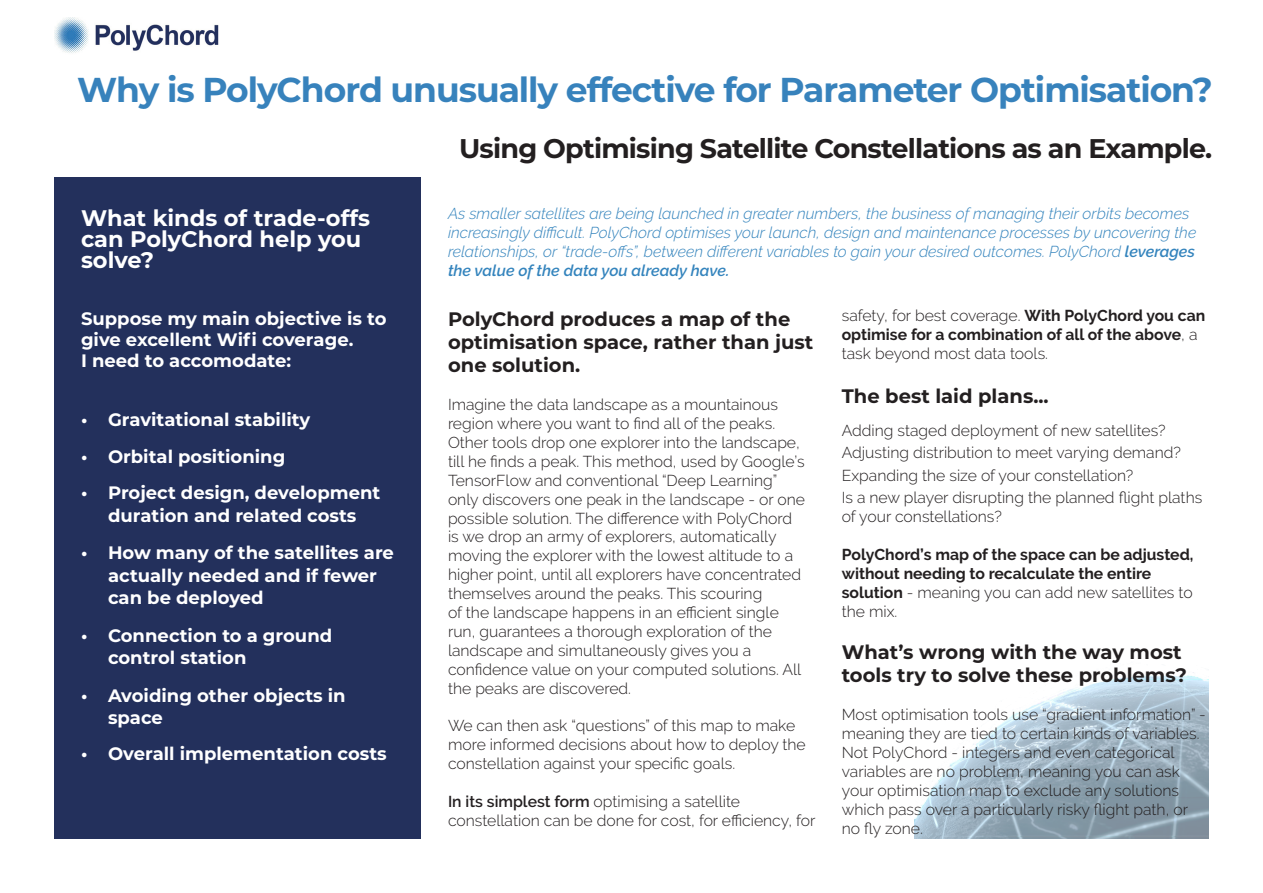
<style>
.page{position:relative;width:1263px;height:893px;background:#fff}
.page>*{position:absolute;margin:0;border:0;box-sizing:border-box;transform-origin:0 0}
.Titles_Red{font:700 34.5px "Montserrat";letter-spacing:-.03em;color:#3782bc}
.Subtitles_black{font:700 27px "Montserrat";letter-spacing:-.03em;color:#231f20}
.Paragraph_White{font:700 22.5px/21px "Montserrat";color:#fff}
.Paragraph_Black{font:700 19.5px/23.4px "Montserrat";color:#231f20}
.Paragraph_White-2{font:700 18px/22.5px "Montserrat";color:#fff}
.Paragraph_Black-2{font:300 15.75px/18.9px "Raleway";color:#231f20}
.Paragraph_Italic_Red{font:italic 300 15.75px/18.9px "Raleway";color:#3484bd}
.Paragraph_Black-3{font:700 15.75px/18.9px "Raleway";color:#231f20}
.s1{font-weight:600}
.s2{font-weight:300}
</style>
<div class="page">
<img style="left:914px;top:672px;width:295px;height:167px">
<div style="left:54px;top:178px;width:367px;height:661px;background:#23305c"></div>
<img style="left:54px;top:17px;width:165px;height:36px">
<p class="Titles_Red" style="left:77px;top:65px;width:1137px">Why is PolyChord unusually effective for Parameter Optimisation?</p>
<p class="Subtitles_black" style="left:459px;top:129px;width:755px">Using Optimising Satellite Constellations as an Example.</p>
<p class="Paragraph_White" style="left:81px;top:207px;width:291px">What kinds of trade-offs can PolyChord help you solve?</p>
<p class="Paragraph_White-2" style="left:81px;top:308px;width:307px;line-height:21px">Suppose my main objective is to give excellent Wifi coverage.<br>I need to accomodate:</p>
<p class="Paragraph_White-2" style="left:81px;top:407px;width:231px">• Gravitational stability</p>
<p class="Paragraph_White-2" style="left:81px;top:445px;width:206px">• Orbital positioning</p>
<p class="Paragraph_White-2" style="left:81px;top:481px;width:301px;text-align:center">• Project design, development duration and related costs</p>
<p class="Paragraph_White-2" style="left:108px;top:541px;width:287px;text-indent:-27px">• How many of the satellites are actually needed and if fewer can be deployed</p>
<p class="Paragraph_White-2" style="left:108px;top:623px;width:226px;text-indent:-27px">• Connection to a ground control station</p>
<p class="Paragraph_White-2" style="left:108px;top:683px;width:239px;text-indent:-27px">• Avoiding other objects in space</p>
<p class="Paragraph_White-2" style="left:81px;top:742px;width:307px">• Overall implementation costs</p>
<p class="Paragraph_Italic_Red" style="left:448px;top:204px;width:750px">As smaller satellites are being launched in greater numbers, the business of managing their orbits becomes increasingly difficult. PolyChord optimises your launch, design and maintenance processes by uncovering the relationships, or “trade-offs”, between different variables to gain your desired outcomes. PolyChord <span class="s1">leverages the value of the data you already have.</span></p>
<p class="Paragraph_Black" style="left:448px;top:306px;width:367px">PolyChord produces a map of the optimisation space, rather than just one solution.</p>
<p class="Paragraph_Black-2" style="left:448px;top:395px;width:359px">Imagine the data landscape as a mountainous region where you want to find all of the peaks.<br>Other tools drop one explorer into the landscape, till he finds a peak. This method, used by Google’s TensorFlow and conventional “Deep Learning” only discovers one peak in the landscape - or one possible solution. The difference with PolyChord is we drop an army of explorers, automatically moving the explorer with the lowest altitude to a higher point, until all explorers have concentrated themselves around the peaks. This scouring<br>of the landscape happens in an efficient single run, guarantees a thorough exploration of the landscape and simultaneously gives you a confidence value on your computed solutions. All the peaks are discovered.</p>
<p class="Paragraph_Black-2" style="left:448px;top:716px;width:359px">We can then ask “questions” of this map to make more informed decisions about how to deploy the constellation against your specific goals.</p>
<p class="Paragraph_Black-2" style="left:448px;top:792px;width:369px"><span class="s1">In its simplest form</span> optimising a satellite constellation can be done for cost, for efficiency, for</p>
<p class="Paragraph_Black-3" style="left:842px;top:307px;width:365px"><span class="s2">safety, for best coverage.</span> With PolyChord you can optimise for a combination of all of the above<span class="s2">, a task beyond most data tools.</span></p>
<p class="Paragraph_Black" style="left:842px;top:384px;width:208px">The best laid plans...</p>
<p class="Paragraph_Black-2" style="left:842px;top:419px;width:362px;line-height:22.5px">Adding staged deployment of new satellites?<br>Adjusting distribution to meet varying demand?<br>Expanding the size of your constellation?<br>Is a new player disrupting the planned flight plaths</p>
<p class="Paragraph_Black-2" style="left:842px;top:507px;width:162px">of your constellations?</p>
<p class="Paragraph_Black-3" style="left:842px;top:545px;width:353px">PolyChord’s map of the space can be adjusted, without needing to recalculate the entire solution <span class="s2">- meaning you can add new satellites to the mix.</span></p>
<p class="Paragraph_Black" style="left:842px;top:639px;width:347px">What’s wrong with the way most tools try to solve these problems?</p>
<p class="Paragraph_Black-2" style="left:842px;top:705px;width:365px">Most optimisation tools use “gradient information” - meaning they are tied to certain kinds of variables.<br>Not PolyChord - integers and even categorical variables are no problem, meaning you can ask your optimisation map to exclude any solutions which pass over a particularly risky flight path, or no fly zone.</p>
</div>
